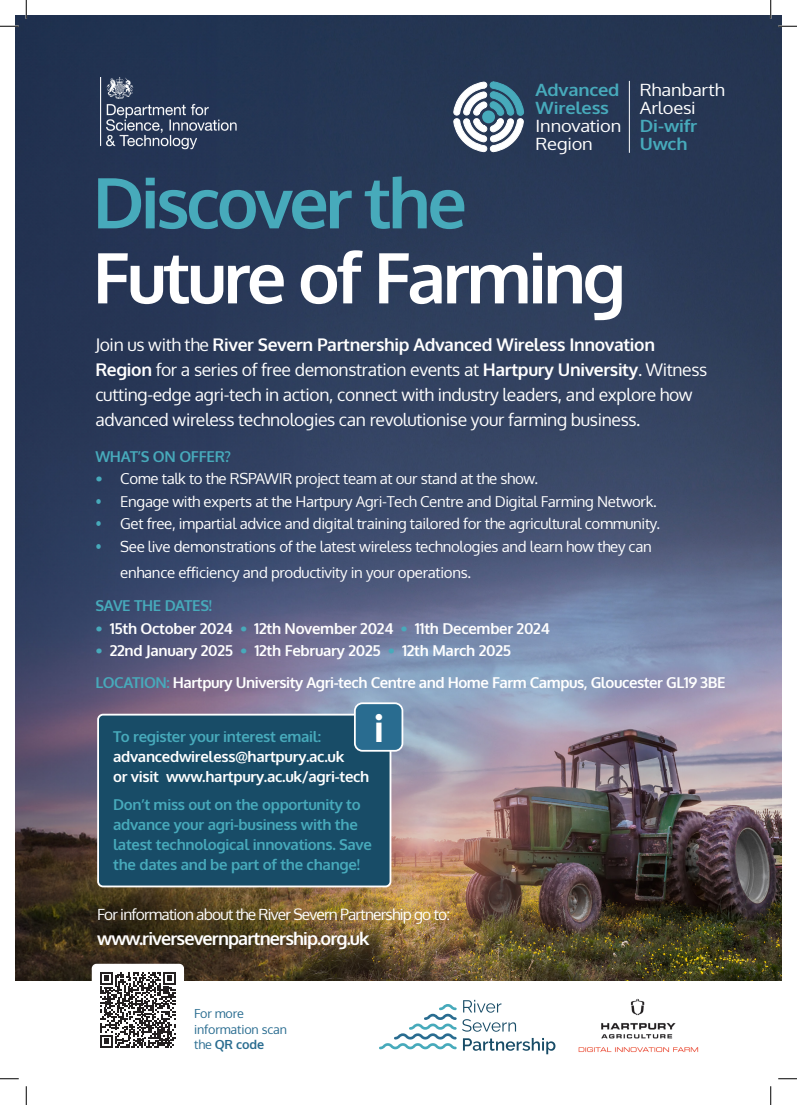
<style>
.page{position:relative;width:797px;height:1105px;background:#fff}
.page>*{position:absolute;margin:0;border:0;box-sizing:border-box;transform-origin:0 0}
.t1{font:700 70px "Oxygen";letter-spacing:-.05em;color:#fff}
.t2{font:700 70px "Oxygen";letter-spacing:-.05em;color:#47aabb}
.t3{font:800 37.5px "Lato";color:#fff}
.t4{font:700 18px "Oxygen";letter-spacing:-.05em;color:#fff}
.t5{font:17.5px/25px "Oxygen";letter-spacing:-.02em;color:#fff}
.t6{font:700 16.88px/18.1px "Oxygen";letter-spacing:-.01em;color:#47aabb;scale:1.08 1}
.t7{font:16.88px/18.1px "Oxygen";letter-spacing:-.01em;color:#fff;scale:1.08 1}
.t8{font:15.5px "Oxygen";letter-spacing:-.05em;color:#fff}
.t9{font:15px/26.2px "Oxygen";letter-spacing:-.02em;color:#fff}
.t10{font:700 15px/20px "Oxygen";letter-spacing:-.02em;color:#fff}
.t11{font:700 15px/20px "Oxygen";letter-spacing:-.02em;color:#47aabb}
.t12{font:12.5px/15.4px "Oxygen";letter-spacing:-.01em;color:#296c90}
.s1{font-weight:400;color:#fff}
.s2{font-weight:700}
.s3{font-weight:700;color:#47aabb}
.s4{color:#47aabb}
</style>
<div class="page">
<img style="left:16px;top:16px;width:765px;height:964px">
<div style="left:92px;top:964px;width:91px;height:91px;background:#fff;border-radius:4px"></div>
<svg style="left:100px;top:972px;width:76px;height:76px"></svg>
<div style="left:92px;top:964px;width:92px;height:92px;border:2px solid #fff;border-radius:4px"></div>
<div style="left:98px;top:715px;width:292px;height:171px;background:#184c67;border-radius:5px"></div>
<div style="left:97px;top:714px;width:294px;height:173px;border:2px solid #fff;border-radius:5px"></div>
<svg style="left:462px;top:1000px;width:93px;height:54px"></svg>
<svg style="left:379px;top:1004px;width:77px;height:45px"></svg>
<img style="left:578px;top:998px;width:120px;height:55px">
<div style="left:355px;top:703px;width:47px;height:48px;background:#296c90;border-radius:8px"></div>
<div style="left:354px;top:702px;width:49px;height:50px;border:2px solid #fff;border-radius:8px"></div>
<svg style="left:453px;top:82px;width:71px;height:70px"></svg>
<hr style="left:629px;top:81px;width:1px;height:72px;background:#fff">
<img style="left:101px;top:77px;width:165px;height:73px">
<svg style="left:0;top:25px;width:19px;height:2px"></svg>
<svg style="left:778px;top:25px;width:19px;height:2px"></svg>
<svg style="left:0;top:1078px;width:19px;height:1px"></svg>
<svg style="left:778px;top:1078px;width:19px;height:1px"></svg>
<svg style="left:25px;top:0;width:2px;height:19px"></svg>
<svg style="left:25px;top:1086px;width:2px;height:19px"></svg>
<svg style="left:770px;top:0;width:1px;height:19px"></svg>
<svg style="left:770px;top:1086px;width:1px;height:19px"></svg>
<p class="t6" style="left:535px;top:81px;width:81px">Advanced<br>Wireless<br><span class="s1">Innovation<br>Region</span></p>
<p class="t7" style="left:639px;top:81px;width:80px">Rhanbarth<br>Arloesi</p>
<p class="t6" style="left:639px;top:117px;width:55px">Di-wifr</p>
<p class="t6" style="left:639px;top:135px;width:46px">Uwch</p>
<p class="t2" style="left:93px;top:159px;width:376px">Discover the</p>
<p class="t1" style="left:93px;top:234px;width:534px">Future of Farming</p>
<p class="t5" style="left:95px;top:332px;width:613px">Join us with the <span class="s2">River Severn Partnership Advanced Wireless Innovation Region</span> for a series of free demonstration events at <span class="s2">Hartpury University</span>. Witness cutting-edge agri-tech in action, connect with industry leaders, and explore how advanced wireless technologies can revolutionise your farming business.</p>
<p class="t11" style="left:95px;top:446px;width:137px">WHAT’S ON OFFER?</p>
<p class="t9" style="left:95px;top:465px;width:444px"><span class="s3">•</span> Come talk to the RSPAWIR project team at our stand at the show.</p>
<p class="t9" style="left:95px;top:488px;width:563px"><span class="s4">•</span> Engage with experts at the Hartpury Agri-Tech Centre and Digital Farming Network.</p>
<p class="t9" style="left:95px;top:510px;width:566px"><span class="s4">•</span> Get free, impartial advice and digital training tailored for the agricultural community.</p>
<p class="t9" style="left:120px;top:533px;width:533px;text-indent:-25px"><span class="s4">•</span> See live demonstrations of the latest wireless technologies and learn how they can enhance efficiency and productivity in your operations.</p>
<p class="t11" style="left:95px;top:596px;width:118px">SAVE THE DATES!</p>
<p class="t10" style="left:95px;top:619px;width:456px"><span class="s4">•</span> 15th October 2024 <span class="s4">•</span> 12th November 2024 <span class="s4">•</span> 11th December 2024</p>
<p class="t10" style="left:95px;top:641px;width:417px"><span class="s4">•</span> 22nd January 2025 <span class="s4">•</span> 12th February 2025 <span class="s4">•</span> 12th March 2025</p>
<p class="t10" style="left:95px;top:673px;width:631px"><span class="s4">LOCATION:</span> Hartpury University Agri-tech Centre and Home Farm Campus, Gloucester GL19 3BE</p>
<p class="t3" style="left:374px;top:700px;width:11px">i</p>
<p class="t10" style="left:113px;top:726px;width:233px"><span class="s4">To register your interest email: </span>advancedwireless@hartpury.ac.uk</p>
<p class="t10" style="left:113px;top:766px;width:258px">or visit www.hartpury.ac.uk/agri-tech</p>
<p class="t11" style="left:113px;top:795px;width:260px">Don’t miss out on the opportunity to advance your agri-business with the latest technological innovations. Save the dates and be part of the change!</p>
<p class="t8" style="left:97px;top:904px;width:354px">For information about the River Severn Partnership go to:</p>
<p class="t4" style="left:97px;top:927px;width:274px">www.riversevernpartnership.org.uk</p>
<p class="t12" style="left:194px;top:1006px;width:94px">For more information scan the <span class="s2">QR code</span></p>
</div>
